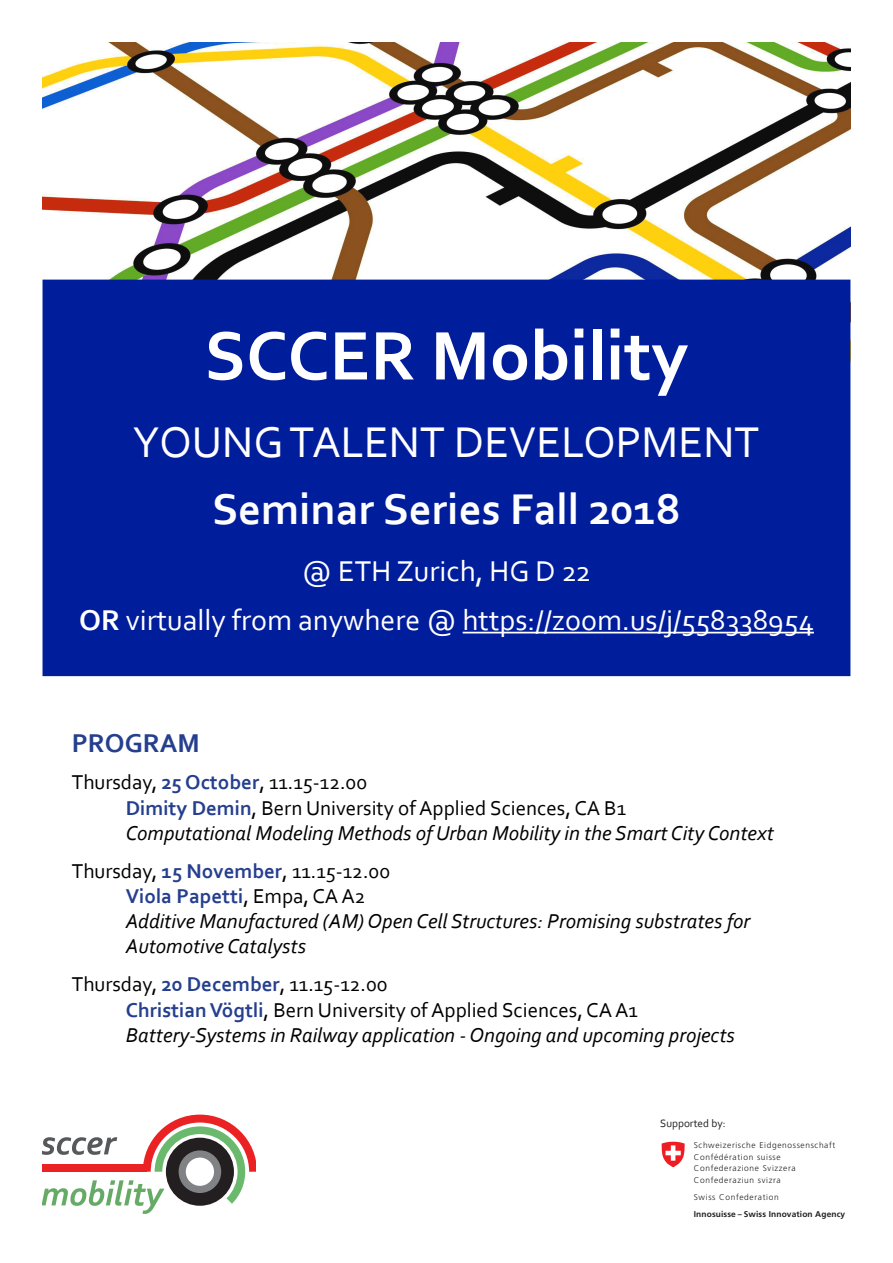
<style>
.page{position:relative;width:893px;height:1263px;background:#fff}
.page>*{position:absolute;margin:0;border:0;box-sizing:border-box;transform-origin:0 0}
.t1{font:700 72px "Corbel";color:#fff}
.t2{font:45px "Corbel";color:#fff}
.t3{font:700 45px "Corbel";color:#fff}
.t4{font:30px "Corbel";color:#fff}
.t5{font:700 27px "Corbel";color:#253f8e}
.t6{font:italic 21px "Corbel";color:#000}
.t7{font:21px "Corbel";color:#000}
.t8{font:700 21px "Corbel";color:#253f8e}
.t9{font:11.25px "Corbel";color:#231f20}
.t10{font:300 8.4px/11.6px "Frutiger CE";letter-spacing:.08em;color:#231f20}
.t11{font:700 8.4px/17.4px "Frutiger CE";letter-spacing:.015em;color:#231f20}
.s1{font-weight:700}
.s2{font-weight:700;color:#253f8e}
.s3{font-weight:400;color:#000}
.s4{font-weight:300}
</style>
<div class="page">
<img style="left:43px;top:43px;width:807px;height:237px">
<div style="left:43px;top:280px;width:807px;height:396px;background:#001d9b"></div>
<svg style="left:43px;top:1114px;width:212px;height:100px"></svg>
<svg style="left:661px;top:1142px;width:24px;height:25px"></svg>
<hr style="left:463px;top:632px;width:351px;height:1px;background:#fff">
<p class="t1" style="left:205px;top:311px;width:485px">SCCER Mobility</p>
<p class="t2" style="left:133px;top:414px;width:628px">YOUNG TALENT DEVELOPMENT</p>
<p class="t3" style="left:212px;top:481px;width:470px">Seminar Series Fall 2018</p>
<p class="t4" style="left:302px;top:552px;width:291px">@ ETH Zurich, HG D 22</p>
<p class="t4" style="left:79px;top:601px;width:736px"><span class="s1">OR</span> virtually from anywhere @ https://zoom.us/j/558338954</p>
<p class="t5" style="left:72px;top:726px;width:130px">PROGRAM</p>
<p class="t7" style="left:72px;top:769px;width:297px">Thursday, <span class="s2">25 October</span>, 11.15-12.00</p>
<p class="t7" style="left:126px;top:795px;width:502px"><span class="s2">Dimity Demin</span>, Bern University of Applied Sciences, CA B1</p>
<p class="t6" style="left:126px;top:820px;width:650px">Computational Modeling Methods of Urban Mobility in the Smart City Context</p>
<p class="t7" style="left:72px;top:858px;width:320px">Thursday, <span class="s2">15 November</span>, 11.15-12.00</p>
<p class="t8" style="left:126px;top:883px;width:241px">Viola Papetti<span class="s3">, Empa, CA A2</span></p>
<p class="t6" style="left:126px;top:908px;width:626px">Additive Manufactured (AM) Open Cell Structures: Promising substrates for</p>
<p class="t6" style="left:126px;top:933px;width:182px">Automotive Catalysts</p>
<p class="t7" style="left:72px;top:971px;width:317px">Thursday, <span class="s2">20 December</span>, 11.15-12.00</p>
<p class="t7" style="left:126px;top:996px;width:514px"><span class="s2">Christian Vögtli</span>, Bern University of Applied Sciences, CA A1</p>
<p class="t6" style="left:126px;top:1022px;width:611px">Battery-Systems in Railway application - Ongoing and upcoming projects</p>
<p class="t9" style="left:660px;top:1116px;width:67px">Supported by:</p>
<p class="t10" style="left:694px;top:1139px;width:143px">Schweizerische Eidgenossenschaft<br>Confédération suisse<br>Confederazione Svizzera<br>Confederaziun svizra</p>
<p class="t11" style="left:694px;top:1188px;width:153px"><span class="s4">Swiss Confederation<br></span>Innosuisse – Swiss Innovation Agency</p>
</div>
